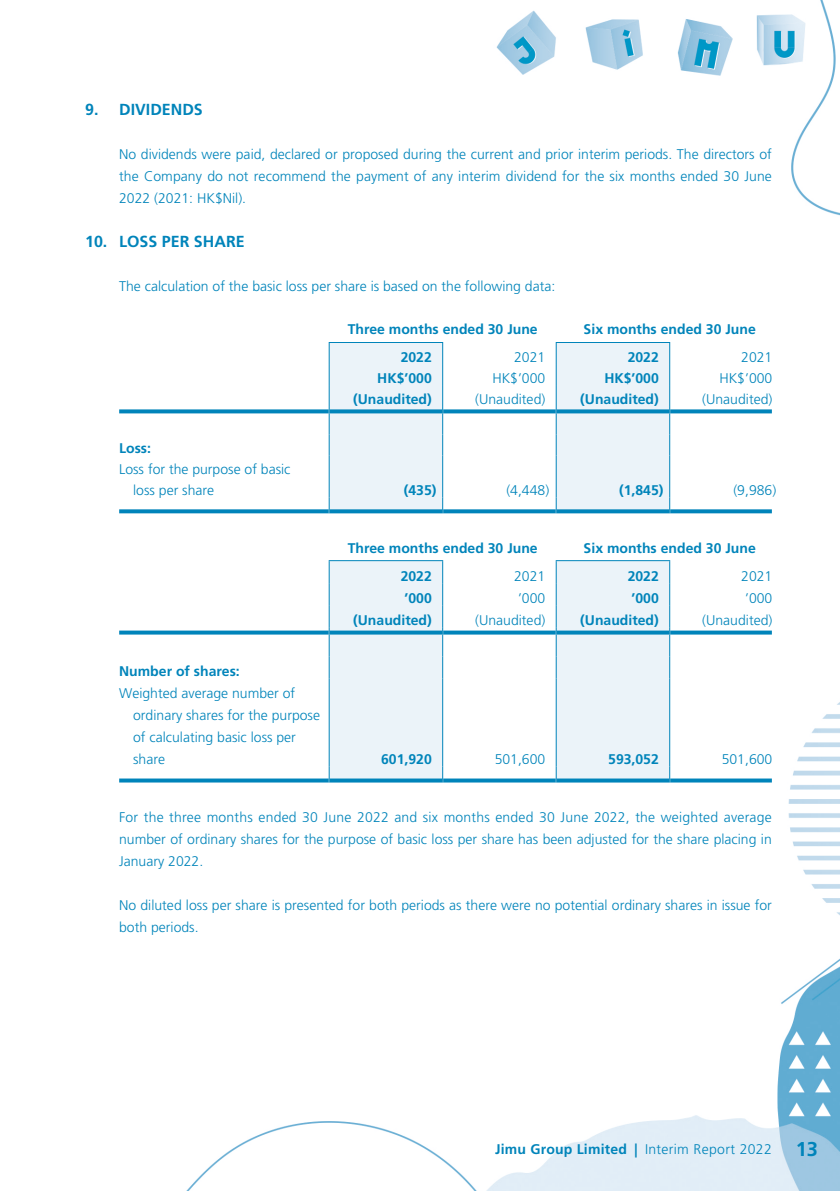
<style>
.page{position:relative;width:840px;height:1191px;background:#fff}
.page>*{position:absolute;margin:0;border:0;box-sizing:border-box;transform-origin:0 0}
.t1{font:700 16px "Frutiger LT Std";color:#0084ba}
.t2{font:300 14px/22px "Frutiger LT Std";color:#0084ba}
.t3{font:700 14px "Frutiger LT Std";color:#0084ba}
.s1{font-weight:300}
.s2{font-size:20px}
</style>
<div class="page">
<img style="left:119px;top:0;width:720px;height:1191px">
<svg style="left:329px;top:342px;width:339px;height:167px;fill:#ebf3f9"></svg>
<hr style="left:328px;top:342px;width:115px;height:1px;background:#0084ba">
<hr style="left:555px;top:342px;width:114px;height:1px;background:#0084ba">
<svg style="left:328px;top:343px;width:1px;height:112px"></svg>
<svg style="left:442px;top:343px;width:1px;height:112px"></svg>
<svg style="left:555px;top:343px;width:1px;height:112px"></svg>
<svg style="left:668px;top:343px;width:1px;height:112px"></svg>
<hr style="left:328px;top:455px;width:1px;height:42px;background:#0084ba">
<hr style="left:442px;top:455px;width:1px;height:42px;background:#0084ba">
<hr style="left:555px;top:455px;width:1px;height:42px;background:#0084ba">
<hr style="left:668px;top:455px;width:1px;height:42px;background:#0084ba">
<svg style="left:328px;top:497px;width:1px;height:16px"></svg>
<svg style="left:442px;top:497px;width:1px;height:16px"></svg>
<svg style="left:555px;top:497px;width:1px;height:16px"></svg>
<svg style="left:668px;top:497px;width:1px;height:16px"></svg>
<svg style="left:119px;top:409px;width:209px;height:4px"></svg>
<svg style="left:329px;top:409px;width:113px;height:4px"></svg>
<svg style="left:443px;top:409px;width:112px;height:4px"></svg>
<svg style="left:556px;top:409px;width:112px;height:4px"></svg>
<svg style="left:669px;top:409px;width:102px;height:4px"></svg>
<svg style="left:119px;top:509px;width:209px;height:4px"></svg>
<svg style="left:329px;top:509px;width:113px;height:4px"></svg>
<svg style="left:443px;top:509px;width:112px;height:4px"></svg>
<svg style="left:556px;top:509px;width:112px;height:4px"></svg>
<svg style="left:669px;top:509px;width:102px;height:4px"></svg>
<svg style="left:329px;top:560px;width:339px;height:218px;fill:#ebf3f9"></svg>
<hr style="left:328px;top:560px;width:115px;height:1px;background:#0084ba">
<hr style="left:555px;top:560px;width:114px;height:1px;background:#0084ba">
<svg style="left:328px;top:561px;width:1px;height:117px"></svg>
<svg style="left:442px;top:561px;width:1px;height:117px"></svg>
<svg style="left:555px;top:561px;width:1px;height:117px"></svg>
<svg style="left:668px;top:561px;width:1px;height:117px"></svg>
<hr style="left:328px;top:678px;width:1px;height:88px;background:#0084ba">
<hr style="left:442px;top:678px;width:1px;height:88px;background:#0084ba">
<hr style="left:555px;top:678px;width:1px;height:88px;background:#0084ba">
<hr style="left:668px;top:678px;width:1px;height:88px;background:#0084ba">
<svg style="left:328px;top:766px;width:1px;height:16px"></svg>
<svg style="left:442px;top:766px;width:1px;height:16px"></svg>
<svg style="left:555px;top:766px;width:1px;height:16px"></svg>
<svg style="left:668px;top:766px;width:1px;height:16px"></svg>
<svg style="left:119px;top:630px;width:209px;height:4px"></svg>
<svg style="left:329px;top:630px;width:113px;height:4px"></svg>
<svg style="left:443px;top:630px;width:112px;height:4px"></svg>
<svg style="left:556px;top:630px;width:112px;height:4px"></svg>
<svg style="left:669px;top:630px;width:102px;height:4px"></svg>
<svg style="left:119px;top:778px;width:209px;height:4px"></svg>
<svg style="left:329px;top:778px;width:113px;height:4px"></svg>
<svg style="left:443px;top:778px;width:112px;height:4px"></svg>
<svg style="left:556px;top:778px;width:112px;height:4px"></svg>
<svg style="left:669px;top:778px;width:102px;height:4px"></svg>
<p class="t1" style="left:85px;top:100px;width:119px">9. DIVIDENDS</p>
<p class="t2" style="left:119px;top:144px;width:653px;text-align:justify">No dividends were paid, declared or proposed during the current and prior interim periods. The directors of the Company do not recommend the payment of any interim dividend for the six months ended 30 June 2022 (2021: HK$Nil).</p>
<p class="t1" style="left:85px;top:232px;width:161px">10. LOSS PER SHARE</p>
<p class="t2" style="left:119px;top:276px;width:437px">The calculation of the basic loss per share is based on the following data:</p>
<p class="t3" style="left:347px;top:321px;width:191px">Three months ended 30 June</p>
<p class="t3" style="left:583px;top:321px;width:173px">Six months ended 30 June</p>
<p class="t3" style="left:400px;top:348px;width:33px">2022</p>
<p class="t2" style="left:514px;top:346px;width:33px">2021</p>
<p class="t3" style="left:627px;top:348px;width:33px">2022</p>
<p class="t2" style="left:740px;top:346px;width:33px">2021</p>
<p class="t3" style="left:377px;top:369px;width:56px">HK$’000</p>
<p class="t2" style="left:492px;top:367px;width:54px">HK$’000</p>
<p class="t3" style="left:604px;top:369px;width:56px">HK$’000</p>
<p class="t2" style="left:719px;top:367px;width:54px">HK$’000</p>
<p class="t3" style="left:353px;top:390px;width:80px">(Unaudited)</p>
<p class="t2" style="left:475px;top:388px;width:72px">(Unaudited)</p>
<p class="t3" style="left:580px;top:390px;width:80px">(Unaudited)</p>
<p class="t2" style="left:701px;top:388px;width:72px">(Unaudited)</p>
<p class="t3" style="left:119px;top:440px;width:33px">Loss:</p>
<p class="t2" style="left:133px;top:459px;width:159px;line-height:21px;text-indent:-14px">Loss for the purpose of basic loss per share</p>
<p class="t3" style="left:403px;top:482px;width:34px">(435)</p>
<p class="t2" style="left:506px;top:479px;width:44px">(4,448)</p>
<p class="t3" style="left:618px;top:482px;width:46px">(1,845)</p>
<p class="t2" style="left:733px;top:479px;width:44px">(9,986)</p>
<p class="t3" style="left:119px;top:663px;width:122px">Number of shares:</p>
<p class="t2" style="left:133px;top:682px;width:188px;text-indent:-14px">Weighted average number of ordinary shares for the purpose of calculating basic loss per share</p>
<p class="t3" style="left:347px;top:539px;width:191px">Three months ended 30 June</p>
<p class="t3" style="left:583px;top:539px;width:173px">Six months ended 30 June</p>
<p class="t3" style="left:400px;top:567px;width:33px">2022</p>
<p class="t2" style="left:514px;top:565px;width:33px">2021</p>
<p class="t3" style="left:627px;top:567px;width:33px">2022</p>
<p class="t2" style="left:740px;top:565px;width:33px">2021</p>
<p class="t3" style="left:404px;top:589px;width:29px">’000</p>
<p class="t2" style="left:518px;top:587px;width:29px">’000</p>
<p class="t3" style="left:631px;top:589px;width:29px">’000</p>
<p class="t2" style="left:744px;top:587px;width:29px">’000</p>
<p class="t3" style="left:353px;top:611px;width:80px">(Unaudited)</p>
<p class="t2" style="left:475px;top:609px;width:72px">(Unaudited)</p>
<p class="t3" style="left:580px;top:611px;width:80px">(Unaudited)</p>
<p class="t2" style="left:701px;top:609px;width:72px">(Unaudited)</p>
<p class="t3" style="left:381px;top:751px;width:52px">601,920</p>
<p class="t2" style="left:494px;top:748px;width:52px">501,600</p>
<p class="t3" style="left:608px;top:751px;width:52px">593,052</p>
<p class="t2" style="left:721px;top:748px;width:52px">501,600</p>
<p class="t2" style="left:119px;top:806px;width:653px;text-align:justify">For the three months ended 30 June 2022 and six months ended 30 June 2022, the weighted average number of ordinary shares for the purpose of basic loss per share has been adjusted for the share placing in January 2022.</p>
<p class="t2" style="left:119px;top:894px;width:654px">No diluted loss per share is presented for both periods as there were no potential ordinary shares in issue for both periods.</p>
<p class="t3" style="left:494px;top:1140px;width:324px">Jimu Group Limited | <span class="s1">Interim Report 2022</span> <span class="s2">13</span></p>
</div>
